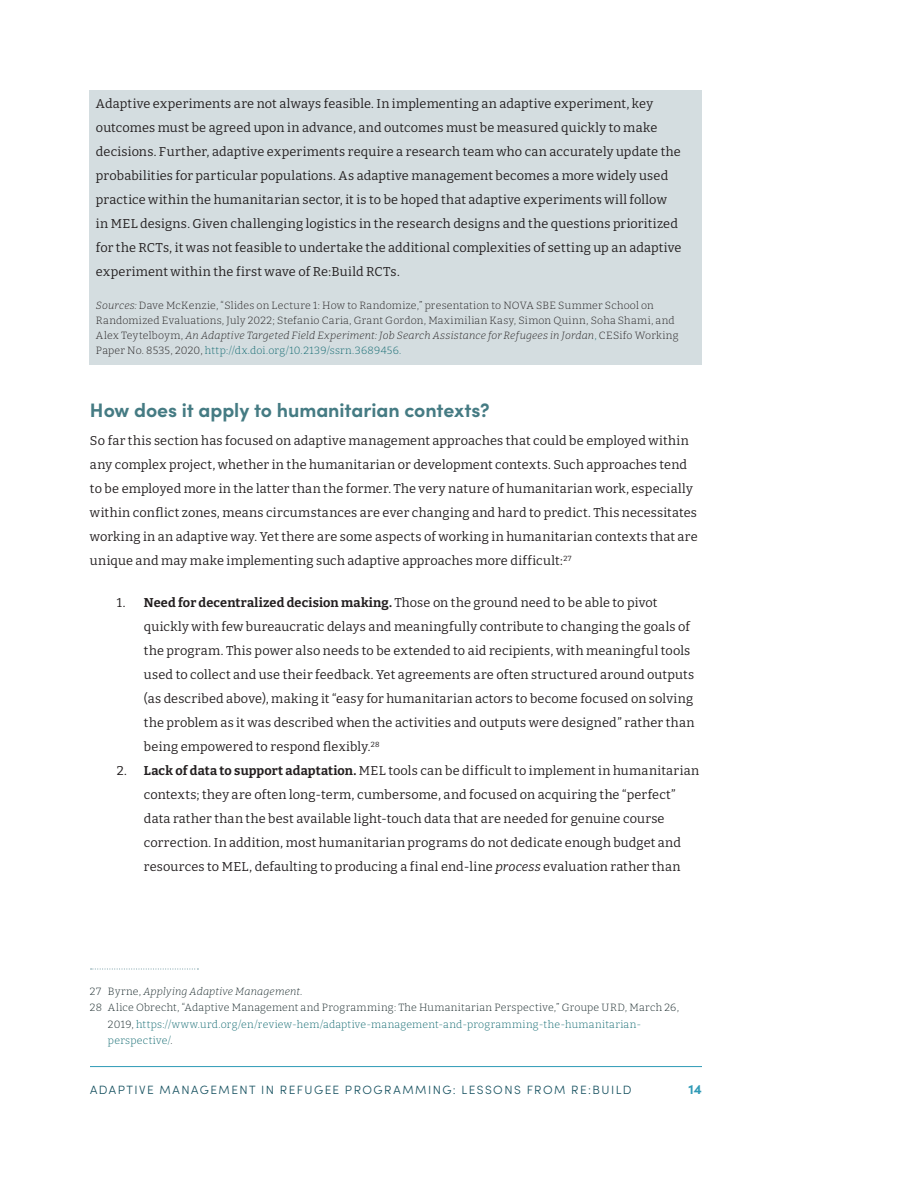
<style>
.page{position:relative;width:918px;height:1188px;background:#fff}
.page>*{position:absolute;margin:0;border:0;box-sizing:border-box;transform-origin:0 0}
.t1{font:700 19.5px "Sofia Pro";letter-spacing:-.005em;color:#457b83}
.t2{font:700 13.5px "Sofia Pro";color:#2f9ab6}
.t3{font:12.75px/24px "Bitter";letter-spacing:.015em;color:#231f20}
.t4{font:300 12px "Sofia Pro";letter-spacing:.125em;color:#114d5c}
.t5{font:300 10.5px/15px "Bitter";letter-spacing:.02em;color:#231f20}
.t6{font:300 10.5px "Bitter";letter-spacing:.025em;color:#0f686f}
.t7{font:300 10.5px "Bitter";letter-spacing:.025em;color:#162628}
.t8{font:italic 300 10.5px "Bitter";letter-spacing:.015em;color:#162628}
.s1{font-style:italic}
.s2{color:#0f686f}
.s3{font-weight:700}
.s4{font-style:normal}
.s5{color:#162628}
</style>
<div class="page">
<hr style="left:90px;top:1066px;width:612px;height:1px;background:#2f9ab6">
<div style="left:90px;top:90px;width:612px;height:274px;background:#d4dde0"></div>
<svg style="left:91px;top:968px;width:107px;height:2px"></svg>
<p class="t3" style="left:96px;top:91px;width:587px">Adaptive experiments are not always feasible. In implementing an adaptive experiment, key outcomes must be agreed upon in advance, and outcomes must be measured quickly to make decisions. Further, adaptive experiments require a research team who can accurately update the probabilities for particular populations. As adaptive management becomes a more widely used practice within the humanitarian sector, it is to be hoped that adaptive experiments will follow in MEL designs. Given challenging logistics in the research designs and the questions prioritized for the RCTs, it was not feasible to undertake the additional complexities of setting up an adaptive experiment within the first wave of Re:Build RCTs.</p>
<p class="t5" style="left:96px;top:298px;width:584px"><span class="s1">Sources:</span> Dave McKenzie, “Slides on Lecture 1: How to Randomize,” presentation to NOVA SBE Summer School on Randomized Evaluations, July 2022; Stefanio Caria, Grant Gordon, Maximilian Kasy, Simon Quinn, Soha Shami, and Alex Teytelboym, <span class="s1">An Adaptive Targeted Field Experiment: Job Search Assistance for Refugees in Jordan</span><span class="s2">,</span> CESifo Working Paper No. 8535, 2020, <span class="s2">http://dx.doi.org/10.2139/ssrn.3689456.</span></p>
<h1 class="t1" style="left:90px;top:395px;width:401px">How does it apply to humanitarian contexts?</h1>
<p class="t3" style="left:90px;top:428px;width:609px">So far this section has focused on adaptive management approaches that could be employed within any complex project, whether in the humanitarian or development contexts. Such approaches tend to be employed more in the latter than the former. The very nature of humanitarian work, especially within conflict zones, means circumstances are ever changing and hard to predict. This necessitates working in an adaptive way. Yet there are some aspects of working in humanitarian contexts that are unique and may make implementing such adaptive approaches more difficult:<sup>27</sup></p>
<p class="t3" style="left:144px;top:590px;width:552px;text-indent:-27px">1. <span class="s3">Need for decentralized decision making.</span> Those on the ground need to be able to pivot quickly with few bureaucratic delays and meaningfully contribute to changing the goals of the program. This power also needs to be extended to aid recipients, with meaningful tools used to collect and use their feedback. Yet agreements are often structured around outputs (as described above), making it “easy for humanitarian actors to become focused on solving the problem as it was described when the activities and outputs were designed” rather than being empowered to respond flexibly.<sup>28</sup></p>
<p class="t3" style="left:144px;top:758px;width:557px;text-indent:-27px">2. <span class="s3">Lack of data to support adaptation.</span> MEL tools can be difficult to implement in humanitarian contexts; they are often long-term, cumbersome, and focused on acquiring the “perfect” data rather than the best available light-touch data that are needed for genuine course correction. In addition, most humanitarian programs do not dedicate enough budget and resources to MEL, defaulting to producing a final end-line <span class="s1">process</span> evaluation rather than</p>
<p class="t8" style="left:90px;top:984px;width:214px"><span class="s4">27 Byrne,</span> Applying Adaptive Management<span class="s4">.</span></p>
<p class="t7" style="left:90px;top:1001px;width:591px">28 Alice Obrecht, “Adaptive Management and Programming: The Humanitarian Perspective,” Groupe URD, March 26,</p>
<p class="t6" style="left:108px;top:1017px;width:535px"><span class="s5">2019,</span> https://www.urd.org/en/review-hem/adaptive-management-and-programming-the-humanitarian-</p>
<p class="t6" style="left:108px;top:1034px;width:66px">perspective/<span class="s5">.</span></p>
<p class="t4" style="left:90px;top:1081px;width:543px">ADAPTIVE MANAGEMENT IN REFUGEE PROGRAMMING: LESSONS FROM RE:BUILD</p>
<p class="t2" style="left:689px;top:1079px;width:15px">14</p>
</div>
